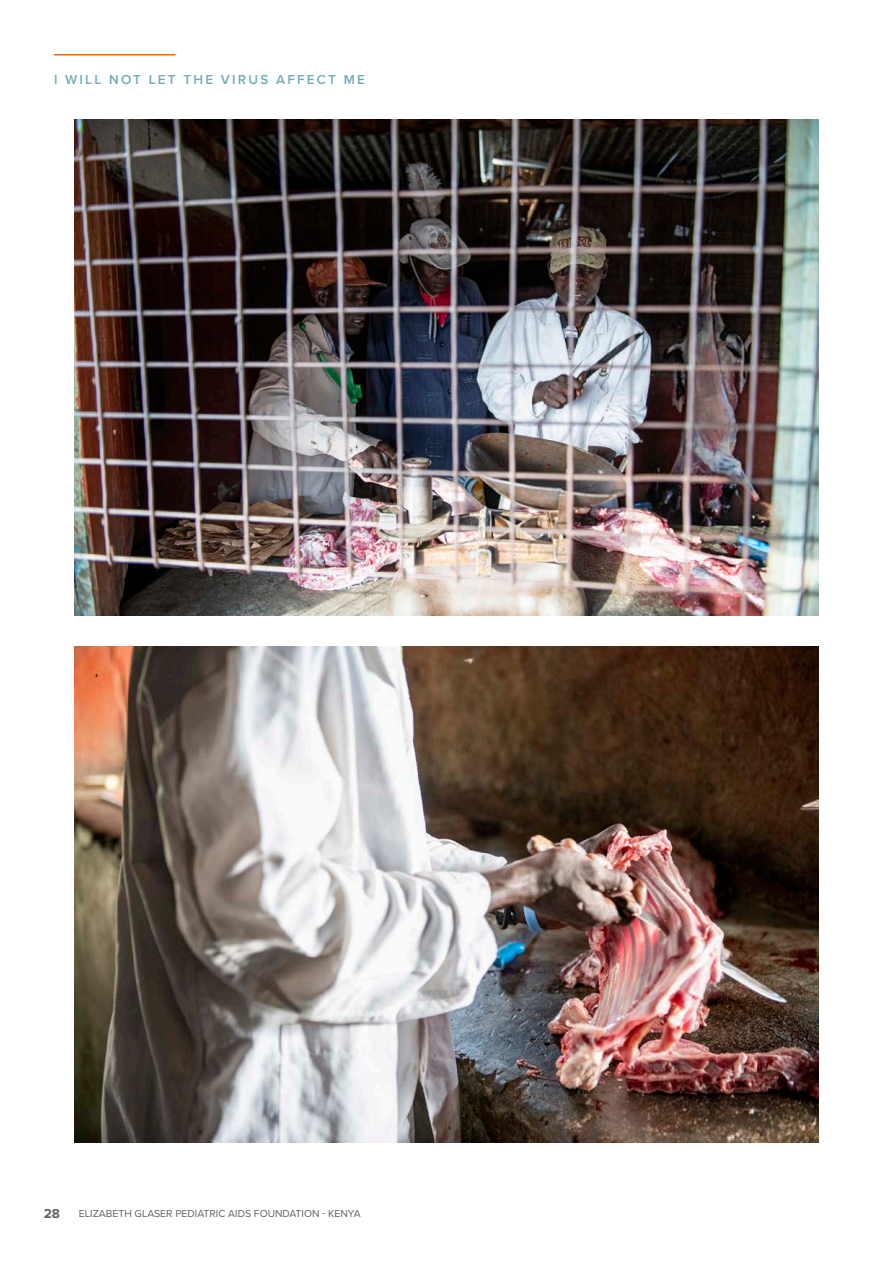
<style>
.page{position:relative;width:893px;height:1263px;background:#fff}
.page>*{position:absolute;margin:0;border:0;box-sizing:border-box;transform-origin:0 0}
.t1{font:600 13.5px "Proxima Nova";letter-spacing:.16em;color:#72aeb6}
.t2{font:700 13.5px "Proxima Nova";color:#636366}
.t3{font:10.5px "Proxima Nova";color:#636366}
</style>
<div class="page">
<img style="left:75px;top:120px;width:743px;height:495px">
<img style="left:75px;top:647px;width:743px;height:495px">
<hr style="left:54px;top:54px;width:121px;height:2px;background:#e76a22">
<p class="t1" style="left:54px;top:70px;width:312px">I WILL NOT LET THE VIRUS AFFECT ME</p>
<p class="t2" style="left:44px;top:1203px;width:18px">28</p>
<p class="t3" style="left:79px;top:1205px;width:283px">ELIZABETH GLASER PEDIATRIC AIDS FOUNDATION - KENYA</p>
</div>
